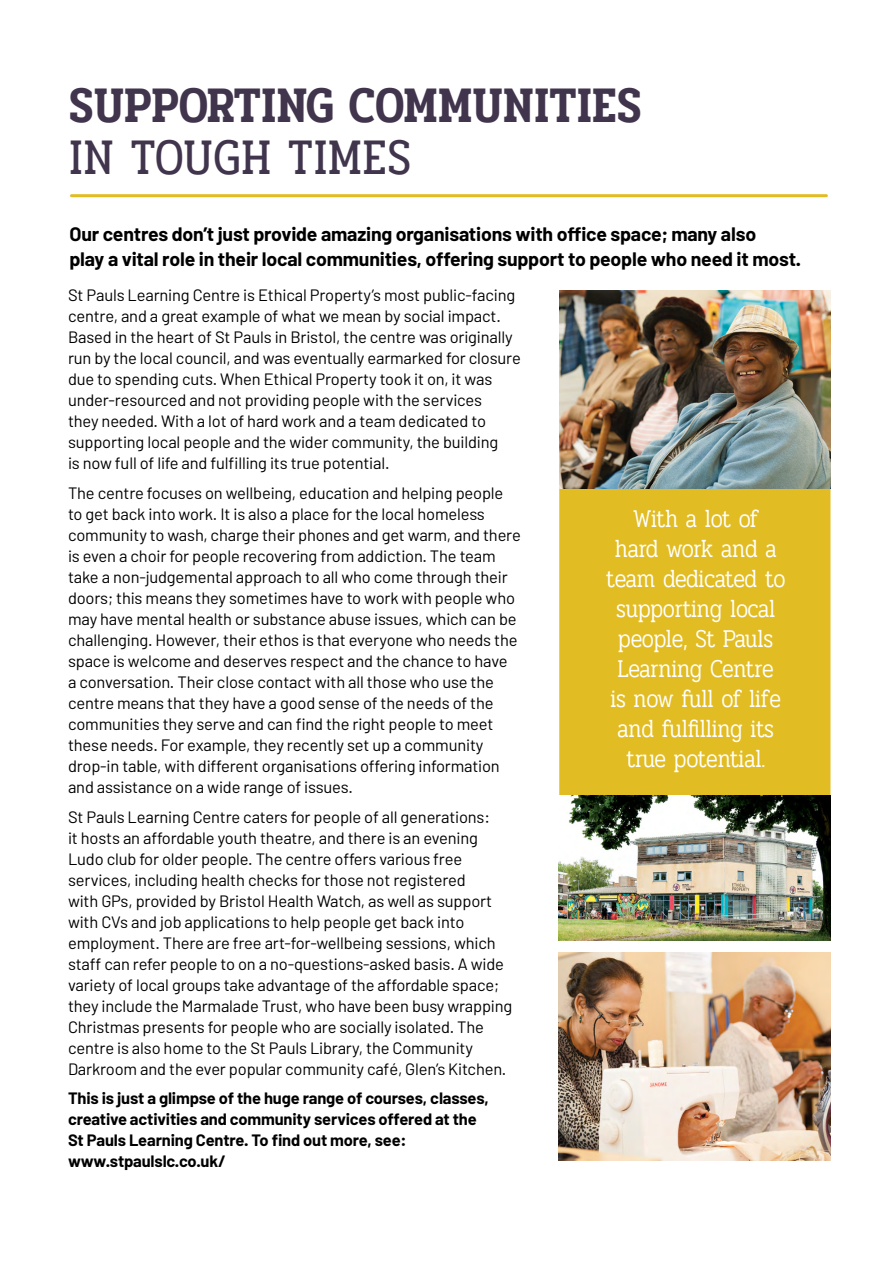
<style>
.page{position:relative;width:893px;height:1263px;background:#fff}
.page>*{position:absolute;margin:0;border:0;box-sizing:border-box;transform-origin:0 0}
.t1{font:600 51px "Pridi";letter-spacing:.025em;color:#41354e;scale:.85 1}
.t2{font:51px "Pridi";letter-spacing:.025em;color:#41354e;scale:.85 1}
.t3{font:300 25.5px/30px "Pridi";letter-spacing:-.01em;color:#fff;text-align:center;scale:.85 1}
.t4{font:700 19.5px/25.5px "Barlow";letter-spacing:-.01em;color:#000}
.t5{font:16.5px/21px "Barlow";letter-spacing:-.01em;color:#000}
.t6{font:700 16.5px/21px "Barlow";letter-spacing:-.01em;color:#000}
</style>
<div class="page">
<div style="left:559px;top:472px;width:271px;height:365px;background:#e2bc23;border-radius:17px"></div>
<img style="left:559px;top:290px;width:271px;height:199px">
<img style="left:558px;top:795px;width:272px;height:146px">
<img style="left:558px;top:952px;width:272px;height:208px">
<hr style="left:71px;top:194px;width:755px;height:3px;background:#e2bc23">
<h1 class="t1" style="left:69px;top:68px;width:674px">SUPPORTING COMMUNITIES</h1>
<h1 class="t2" style="left:69px;top:120px;width:403px">IN TOUGH TIMES</h1>
<p class="t4" style="left:69px;top:221px;width:733px">Our centres don’t just provide amazing organisations with office space; many also<br>play a vital role in their local communities, offering support to people who need it most.</p>
<p class="t5" style="left:68px;top:285px;width:454px">St Pauls Learning Centre is Ethical Property’s most public-facing centre, and a great example of what we mean by social impact.<br>Based in the heart of St Pauls in Bristol, the centre was originally run by the local council, and was eventually earmarked for closure due to spending cuts. When Ethical Property took it on, it was under-resourced and not providing people with the services<br>they needed. With a lot of hard work and a team dedicated to supporting local people and the wider community, the building<br>is now full of life and fulfilling its true potential.</p>
<p class="t5" style="left:68px;top:482px;width:454px">The centre focuses on wellbeing, education and helping people to get back into work. It is also a place for the local homeless community to wash, charge their phones and get warm, and there is even a choir for people recovering from addiction. The team take a non-judgemental approach to all who come through their doors; this means they sometimes have to work with people who may have mental health or substance abuse issues, which can be challenging. However, their ethos is that everyone who needs the space is welcome and deserves respect and the chance to have<br>a conversation. Their close contact with all those who use the centre means that they have a good sense of the needs of the communities they serve and can find the right people to meet these needs. For example, they recently set up a community drop-in table, with different organisations offering information and assistance on a wide range of issues.</p>
<p class="t5" style="left:68px;top:806px;width:446px">St Pauls Learning Centre caters for people of all generations:<br>it hosts an affordable youth theatre, and there is an evening Ludo club for older people. The centre offers various free services, including health checks for those not registered<br>with GPs, provided by Bristol Health Watch, as well as support with CVs and job applications to help people get back into employment. There are free art-for-wellbeing sessions, which staff can refer people to on a no-questions-asked basis. A wide variety of local groups take advantage of the affordable space; they include the Marmalade Trust, who have been busy wrapping Christmas presents for people who are socially isolated. The centre is also home to the St Pauls Library, the Community Darkroom and the ever popular community café, Glen’s Kitchen.</p>
<p class="t6" style="left:68px;top:1088px;width:422px">This is just a glimpse of the huge range of courses, classes, creative activities and community services offered at the St Pauls Learning Centre. To find out more, see: www.stpaulslc.co.uk/</p>
<h2 class="t3" style="left:606px;top:504px;width:213px">With a lot of<br>hard work and a team dedicated to supporting local people, St Pauls<br>Learning Centre<br>is now full of life and fulfilling its true potential.</h2>
</div>
